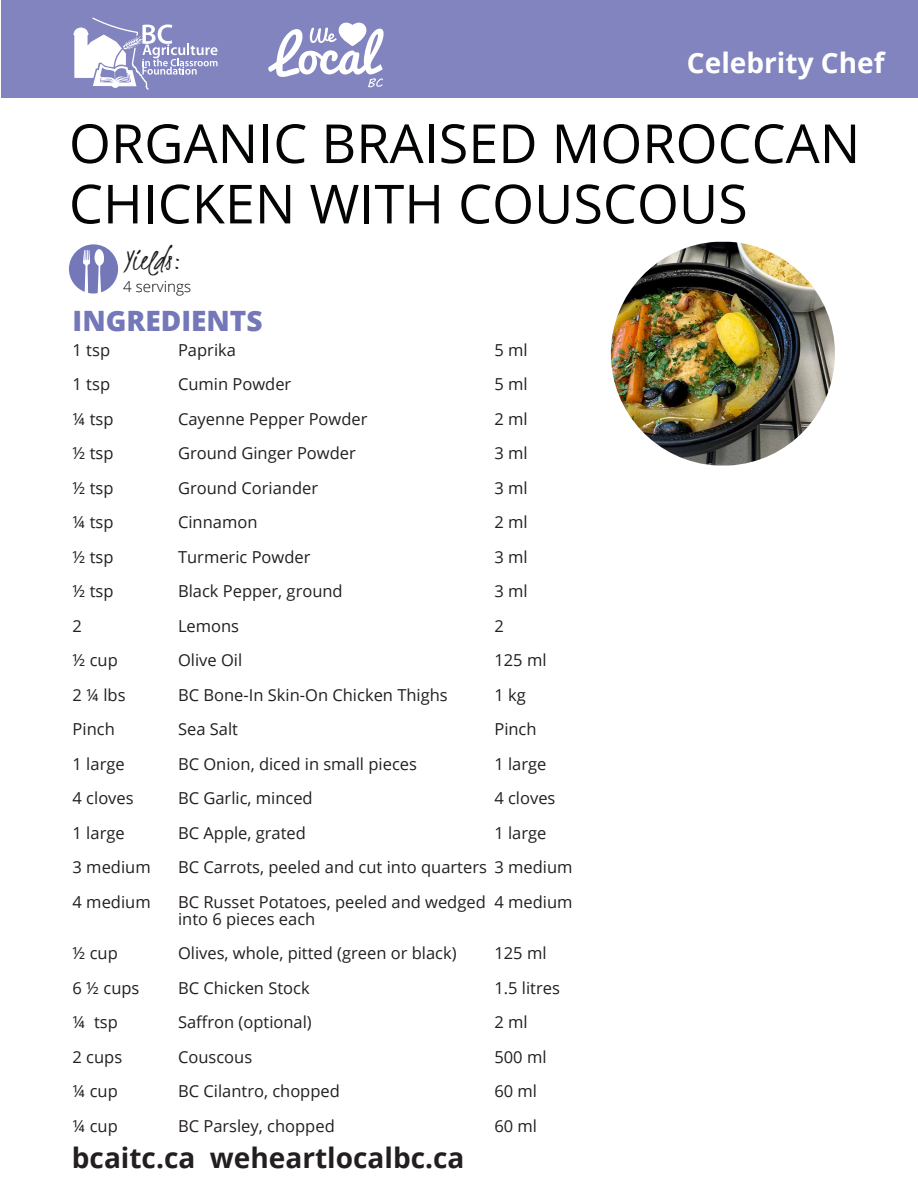
<style>
.page{position:relative;width:918px;height:1188px;background:#fff}
.page>*{position:absolute;margin:0;border:0;box-sizing:border-box;transform-origin:0 0}
.t1{font:53.85px/60.3px "Open Sans";color:#030505}
.t2{font:32.4px "Kristi";color:#231f20}
.t3{font:700 28.05px "Open Sans";color:#231f20}
.t4{font:700 28.05px "Open Sans";color:#fff}
.t5{font:800 28.05px "Open Sans";color:#7477b8}
.t6{font:16.5px/17.2px "Open Sans";color:#231f20}
.t7{font:300 15.15px "Open Sans";color:#030505}
</style>
<div class="page">
<div style="left:1px;top:0;width:917px;height:98px;background:#8284bf"></div>
<svg style="left:69px;top:244px;width:49px;height:50px"></svg>
<img style="left:611px;top:242px;width:224px;height:223px;border-radius:109px">
<svg style="left:73px;top:18px;width:145px;height:72px"></svg>
<svg style="left:268px;top:22px;width:116px;height:65px"></svg>
<h3 class="t4" style="left:687px;top:43px;width:199px">Celebrity Chef</h3>
<h1 class="t1" style="left:69px;top:112px;width:793px">ORGANIC BRAISED MOROCCAN<br>CHICKEN WITH COUSCOUS</h1>
<h2 class="t2" style="left:123px;top:239px;width:60px">Yields:</h2>
<p class="t7" style="left:123px;top:276px;width:69px">4 servings</p>
<h3 class="t5" style="left:73px;top:299px;width:192px">INGREDIENTS</h3>
<p class="t6" style="left:73px;top:341px;width:39px">1 tsp</p>
<p class="t6" style="left:178px;top:341px;width:59px">Paprika</p>
<p class="t6" style="left:494px;top:341px;width:35px">5 ml</p>
<p class="t6" style="left:73px;top:375px;width:39px">1 tsp</p>
<p class="t6" style="left:178px;top:375px;width:115px">Cumin Powder</p>
<p class="t6" style="left:494px;top:375px;width:35px">5 ml</p>
<p class="t6" style="left:73px;top:410px;width:42px">¼ tsp</p>
<p class="t6" style="left:178px;top:410px;width:191px">Cayenne Pepper Powder</p>
<p class="t6" style="left:494px;top:410px;width:35px">2 ml</p>
<p class="t6" style="left:73px;top:444px;width:42px">½ tsp</p>
<p class="t6" style="left:178px;top:444px;width:179px">Ground Ginger Powder</p>
<p class="t6" style="left:494px;top:444px;width:35px">3 ml</p>
<p class="t6" style="left:73px;top:479px;width:42px">½ tsp</p>
<p class="t6" style="left:178px;top:479px;width:142px">Ground Coriander</p>
<p class="t6" style="left:494px;top:479px;width:35px">3 ml</p>
<p class="t6" style="left:73px;top:513px;width:42px">¼ tsp</p>
<p class="t6" style="left:178px;top:513px;width:81px">Cinnamon</p>
<p class="t6" style="left:494px;top:513px;width:35px">2 ml</p>
<p class="t6" style="left:73px;top:548px;width:42px">½ tsp</p>
<p class="t6" style="left:178px;top:548px;width:134px">Turmeric Powder</p>
<p class="t6" style="left:494px;top:548px;width:35px">3 ml</p>
<p class="t6" style="left:73px;top:582px;width:42px">½ tsp</p>
<p class="t6" style="left:178px;top:582px;width:166px">Black Pepper, ground</p>
<p class="t6" style="left:494px;top:582px;width:35px">3 ml</p>
<p class="t6" style="left:73px;top:617px;width:11px">2</p>
<p class="t6" style="left:178px;top:617px;width:63px">Lemons</p>
<p class="t6" style="left:494px;top:617px;width:11px">2</p>
<p class="t6" style="left:73px;top:651px;width:47px">½ cup</p>
<p class="t6" style="left:178px;top:651px;width:66px">Olive Oil</p>
<p class="t6" style="left:494px;top:651px;width:54px">125 ml</p>
<p class="t6" style="left:73px;top:686px;width:55px">2 ¼ lbs</p>
<p class="t6" style="left:178px;top:686px;width:271px">BC Bone-In Skin-On Chicken Thighs</p>
<p class="t6" style="left:494px;top:686px;width:33px">1 kg</p>
<p class="t6" style="left:73px;top:720px;width:44px">Pinch</p>
<p class="t6" style="left:178px;top:720px;width:62px">Sea Salt</p>
<p class="t6" style="left:494px;top:720px;width:44px">Pinch</p>
<p class="t6" style="left:73px;top:755px;width:54px">1 large</p>
<p class="t6" style="left:178px;top:755px;width:240px">BC Onion, diced in small pieces</p>
<p class="t6" style="left:494px;top:755px;width:54px">1 large</p>
<p class="t6" style="left:73px;top:789px;width:63px">4 cloves</p>
<p class="t6" style="left:178px;top:789px;width:136px">BC Garlic, minced</p>
<p class="t6" style="left:494px;top:789px;width:63px">4 cloves</p>
<p class="t6" style="left:73px;top:824px;width:54px">1 large</p>
<p class="t6" style="left:178px;top:824px;width:129px">BC Apple, grated</p>
<p class="t6" style="left:494px;top:824px;width:54px">1 large</p>
<p class="t6" style="left:73px;top:858px;width:80px">3 medium</p>
<p class="t6" style="left:178px;top:858px;width:396px">BC Carrots, peeled and cut into quarters 3 medium</p>
<p class="t6" style="left:73px;top:893px;width:80px">4 medium</p>
<p class="t6" style="left:178px;top:893px;width:396px">BC Russet Potatoes, peeled and wedged 4 medium into 6 pieces each</p>
<p class="t6" style="left:73px;top:944px;width:47px">½ cup</p>
<p class="t6" style="left:178px;top:944px;width:280px">Olives, whole, pitted (green or black)</p>
<p class="t6" style="left:494px;top:944px;width:54px">125 ml</p>
<p class="t6" style="left:73px;top:979px;width:68px">6 ½ cups</p>
<p class="t6" style="left:178px;top:979px;width:133px">BC Chicken Stock</p>
<p class="t6" style="left:494px;top:979px;width:67px">1.5 litres</p>
<p class="t6" style="left:73px;top:1013px;width:47px">¼ tsp</p>
<p class="t6" style="left:178px;top:1013px;width:135px">Saffron (optional)</p>
<p class="t6" style="left:494px;top:1013px;width:35px">2 ml</p>
<p class="t6" style="left:73px;top:1048px;width:51px">2 cups</p>
<p class="t6" style="left:178px;top:1048px;width:76px">Couscous</p>
<p class="t6" style="left:494px;top:1048px;width:54px">500 ml</p>
<p class="t6" style="left:73px;top:1082px;width:47px">¼ cup</p>
<p class="t6" style="left:178px;top:1082px;width:163px">BC Cilantro, chopped</p>
<p class="t6" style="left:494px;top:1082px;width:44px">60 ml</p>
<p class="t6" style="left:73px;top:1117px;width:47px">¼ cup</p>
<p class="t6" style="left:178px;top:1117px;width:158px">BC Parsley, chopped</p>
<p class="t6" style="left:494px;top:1117px;width:44px">60 ml</p>
<h3 class="t3" style="left:72px;top:1138px;width:394px">bcaitc.ca weheartlocalbc.ca</h3>
</div>
